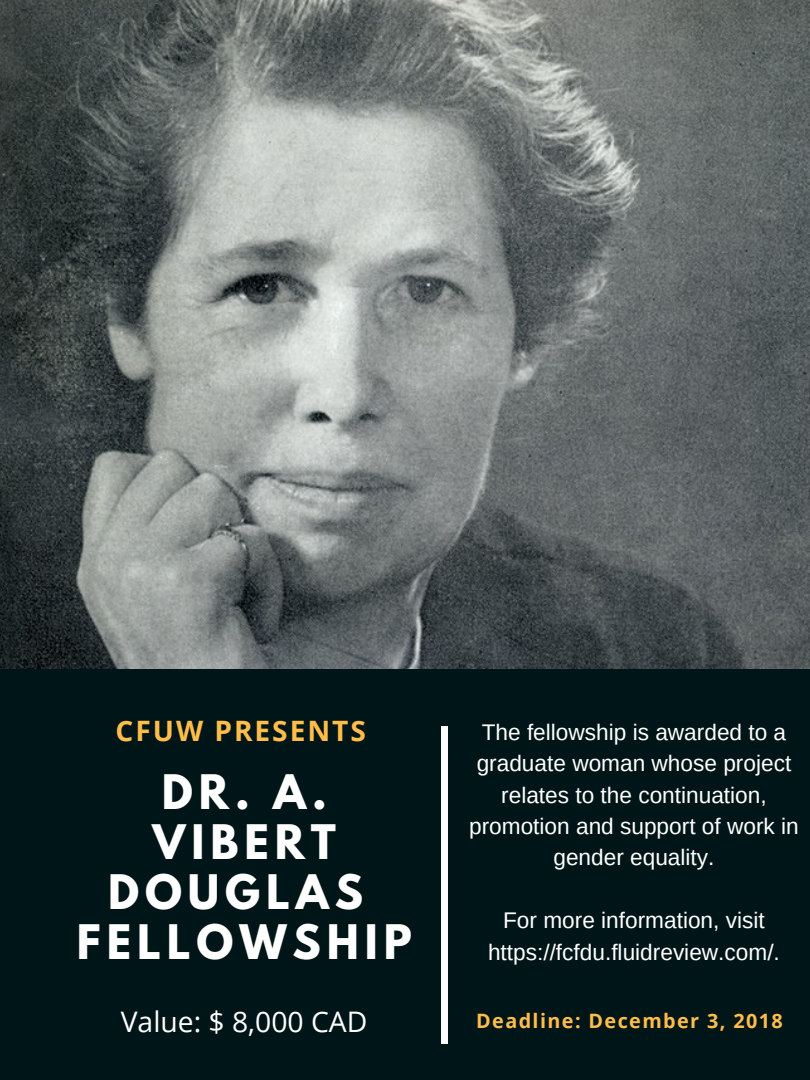
<style>
.page{position:relative;width:810px;height:1080px;background:#fff}
.page>*{position:absolute;margin:0;border:0;box-sizing:border-box;transform-origin:0 0}
.t1{font:700 42.19px/50.1px "League Spartan";letter-spacing:.14em;color:#fff;text-align:center}
.t2{font:28.31px "Open Sans";color:#fff}
.t3{font:700 28.12px "Open Sans";letter-spacing:.07em;color:#ffbd4a}
.t4{font:22.62px/31.4px "Arimo";color:#fff;text-align:center}
.t5{font:700 19.81px "Open Sans";letter-spacing:.07em;color:#ffbd4a}
</style>
<div class="page">
<img style="left:0;top:0;width:810px;height:670px">
<div style="left:0;top:670px;width:810px;height:410px;background:#001517"></div>
<div style="left:442px;top:726px;width:6px;height:318px;background:#fff"></div>
<p class="t3" style="left:116px;top:711px;width:252px">CFUW PRESENTS</p>
<h1 class="t1" style="left:77px;top:772px;width:336px">DR. A.<br>VIBERT<br>DOUGLAS<br>FELLOWSHIP</h1>
<p class="t2" style="left:121px;top:1002px;width:248px">Value: $ 8,000 CAD</p>
<p class="t4" style="left:469px;top:716px;width:331px">The fellowship is awarded to a graduate woman whose project relates to the continuation, promotion and support of work in gender equality.</p>
<p class="t4" style="left:488px;top:905px;width:293px">For more information, visit https://fcfdu.fluidreview.com/.</p>
<p class="t5" style="left:476px;top:1007px;width:308px">Deadline: December 3, 2018</p>
</div>
